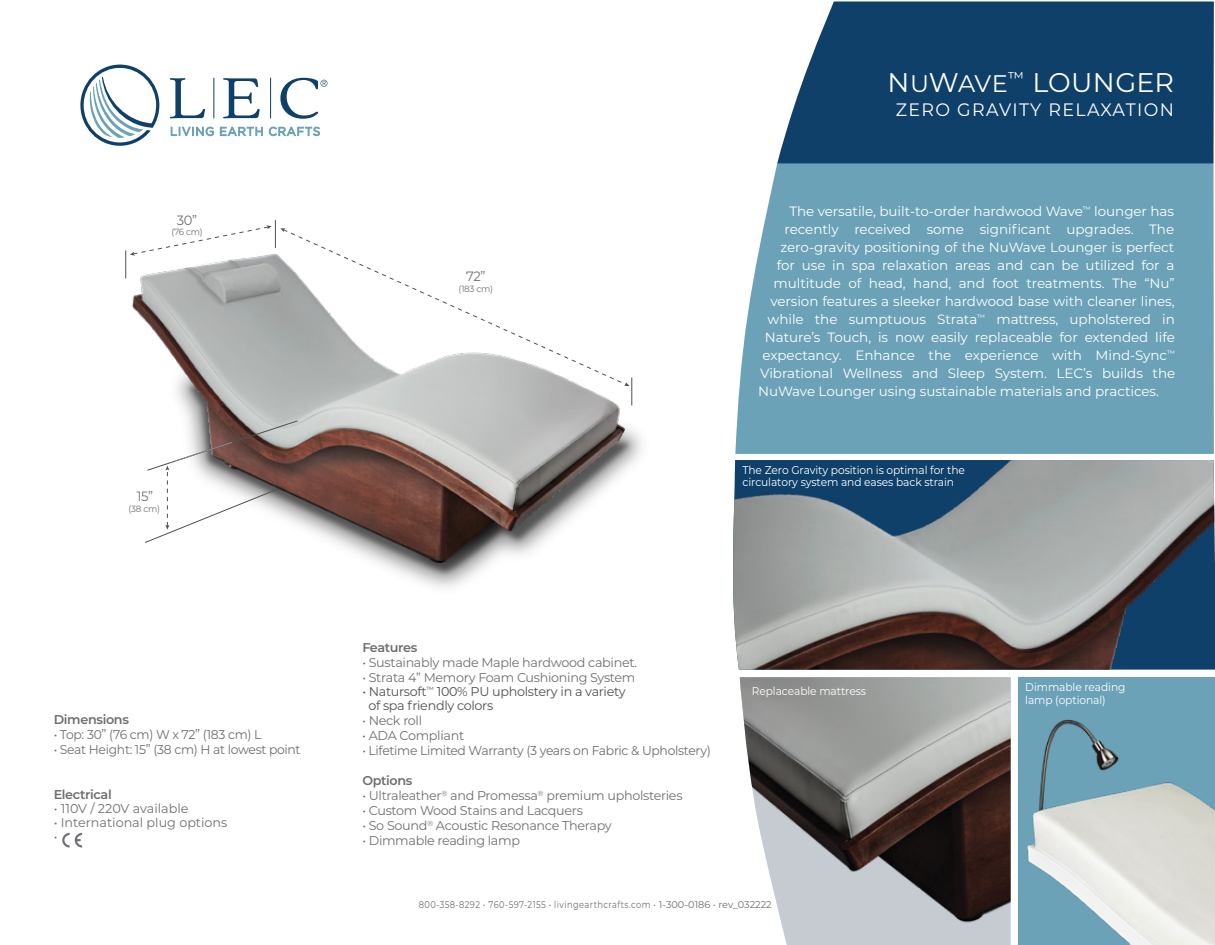
<style>
.page{position:relative;width:1215px;height:945px;background:#fff}
.page>*{position:absolute;margin:0;border:0;box-sizing:border-box;transform-origin:0 0}
.t1{font:27px "Montserrat";letter-spacing:.01em;color:#fff}
.t2{font:18px "Montserrat";letter-spacing:.075em;color:#fff}
.t3{font:13.5px "Montserrat";letter-spacing:-.005em;color:#fff}
.t4{font:13.5px "Montserrat";color:#6f7073}
.t5{font:12.75px "Montserrat";letter-spacing:-.025em;color:#6f7073}
.t6{font:12.75px "Montserrat";letter-spacing:-.025em;color:#6d6e71}
.t7{font:12.75px/14.2px "Montserrat";letter-spacing:-.025em;color:#4f5050}
.t8{font:12.75px/14.2px "Montserrat";color:#6f7073}
.t9{font:600 12.75px "Montserrat";letter-spacing:-.025em;color:#6d6e71}
.t10{font:11.25px/12px "Montserrat";letter-spacing:-.01em;color:#fff;scale:.95 1}
.t11{font:9.75px "Montserrat";letter-spacing:.05em;color:#6f7073;scale:.85 1}
.t12{font:9px "Montserrat";letter-spacing:-.025em;color:#6f7073}
.s1{color:#6f7073}
.s2{font-size:13.5px;color:#6f7073}
.s3{font-size:24px}
.s4{color:#6d6e71}
</style>
<div class="page">
<div style="left:735px;top:163px;width:479px;height:291px;background:#6ba2b8"></div>
<div style="left:777px;top:1px;width:437px;height:162px;background:#0f406a"></div>
<svg style="left:170px;top:78px;width:35px;height:40px"></svg>
<svg style="left:223px;top:78px;width:37px;height:40px"></svg>
<svg style="left:171px;top:127px;width:43px;height:9px"></svg>
<svg style="left:220px;top:127px;width:43px;height:9px"></svg>
<svg style="left:269px;top:127px;width:51px;height:9px"></svg>
<hr style="left:213px;top:78px;width:1px;height:40px;background:#0f406a">
<hr style="left:270px;top:78px;width:1px;height:40px;background:#0f406a">
<svg style="left:280px;top:78px;width:47px;height:41px"></svg>
<svg style="left:80px;top:65px;width:79px;height:81px"></svg>
<div style="left:783px;top:931px;width:228px;height:14px;background:#c5cbd1"></div>
<img style="left:740px;top:677px;width:271px;height:254px">
<img style="left:733px;top:460px;width:482px;height:210px">
<svg style="left:62px;top:833px;width:20px;height:15px"></svg>
<img style="left:125px;top:278px;width:513px;height:310px">
<svg style="left:283px;top:230px;width:344px;height:155px"></svg>
<svg style="left:125px;top:220px;width:161px;height:58px"></svg>
<svg style="left:624px;top:378px;width:9px;height:27px"></svg>
<svg style="left:144px;top:420px;width:177px;height:123px"></svg>
<div style="left:1018px;top:678px;width:197px;height:267px;background:#6ba2b8"></div>
<img style="left:1027px;top:719px;width:188px;height:226px">
<p class="t4" style="left:177px;top:211px;width:22px">30”</p>
<p class="t12" style="left:171px;top:226px;width:33px">(76 cm)</p>
<p class="t4" style="left:137px;top:487px;width:18px">15”</p>
<p class="t12" style="left:129px;top:502px;width:33px">(38 cm)</p>
<p class="t9" style="left:54px;top:710px;width:77px">Dimensions</p>
<p class="t6" style="left:54px;top:725px;width:209px"><span class="s1">• Top:</span> 30<span class="s2">”</span> (76 cm) W x 72<span class="s2">”</span> (183 cm) L</p>
<p class="t6" style="left:54px;top:740px;width:248px"><span class="s1">• Seat Height:</span> 15<span class="s2">”</span> (38 cm) H at lowest point</p>
<p class="t9" style="left:54px;top:785px;width:59px">Electrical</p>
<p class="t8" style="left:54px;top:801px;width:136px">• 110V / 220V available</p>
<p class="t8" style="left:54px;top:815px;width:175px">• International plug options •</p>
<p class="t4" style="left:466px;top:267px;width:21px">72”</p>
<p class="t12" style="left:459px;top:282px;width:36px">(183 cm)</p>
<h1 class="t1" style="left:888px;top:64px;width:288px">N<span class="s3">U</span>W<span class="s3">AVE</span><sup>™</sup> LOUNGER</h1>
<h2 class="t2" style="left:896px;top:97px;width:280px">ZERO GRAVITY RELAXATION</h2>
<p class="t3" style="left:789px;top:202px;width:386px">The versatile, built-to-order hardwood Wave<sup>™</sup> lounger has</p>
<p class="t3" style="left:785px;top:220px;width:391px">recently received some significant upgrades. The</p>
<p class="t3" style="left:781px;top:238px;width:395px">zero-gravity positioning of the NuWave Lounger is perfect</p>
<p class="t3" style="left:777px;top:256px;width:399px">for use in spa relaxation areas and can be utilized for a</p>
<p class="t3" style="left:773px;top:274px;width:403px">multitude of head, hand, and foot treatments. The “Nu”</p>
<p class="t3" style="left:770px;top:292px;width:406px">version features a sleeker hardwood base with cleaner lines,</p>
<p class="t3" style="left:768px;top:310px;width:409px">while the sumptuous Strata<sup>™</sup> mattress, upholstered in</p>
<p class="t3" style="left:765px;top:328px;width:412px">Nature’s Touch, is now easily replaceable for extended life</p>
<p class="t3" style="left:763px;top:346px;width:414px">expectancy. Enhance the experience with Mind-Sync<sup>™</sup></p>
<p class="t3" style="left:760px;top:364px;width:417px">Vibrational Wellness and Sleep System. LEC’s builds the</p>
<p class="t3" style="left:758px;top:382px;width:402px">NuWave Lounger using sustainable materials and practices.</p>
<p class="t10" style="left:742px;top:464px;width:236px">The Zero Gravity position is optimal for the circulatory system and eases back strain</p>
<p class="t9" style="left:362px;top:638px;width:56px">Features</p>
<p class="t5" style="left:362px;top:653px;width:276px">• Sustainably made Maple hardwood cabinet.</p>
<p class="t5" style="left:362px;top:668px;width:275px">• Strata 4” Memory Foam Cushioning System</p>
<p class="t7" style="left:368px;top:684px;width:259px;text-indent:-6px">• Natursoft<sup>™</sup> 100% PU upholstery in a variety of spa friendly colors</p>
<p class="t5" style="left:362px;top:712px;width:61px">• Neck roll</p>
<p class="t5" style="left:362px;top:727px;width:103px">• ADA Compliant</p>
<p class="t6" style="left:362px;top:742px;width:350px">• Lifetime Limited Warranty (3 years on Fabric &amp; Upholstery<span class="s1">)</span></p>
<p class="t9" style="left:362px;top:772px;width:52px">Options</p>
<p class="t5" style="left:362px;top:787px;width:322px">• Ultraleather<sup>®</sup> and Promessa<sup>®</sup> premium upholsteries</p>
<p class="t5" style="left:362px;top:802px;width:222px">• Custom Wood Stains and Lacquers</p>
<p class="t5" style="left:362px;top:817px;width:251px">• So Sound<sup>®</sup> Acoustic Resonance Therapy</p>
<p class="t5" style="left:362px;top:832px;width:159px">• Dimmable reading lamp</p>
<p class="t10" style="left:752px;top:685px;width:122px">Replaceable mattress</p>
<p class="t10" style="left:1025px;top:681px;width:107px;line-height:12.8px">Dimmable reading lamp (optional)</p>
<p class="t11" style="left:419px;top:897px;width:417px">800-358-8292 • 760-597-2155 • livingearthcrafts.com • <span class="s4">1-300-0186</span> • <span class="s4">rev_032222</span></p>
</div>
